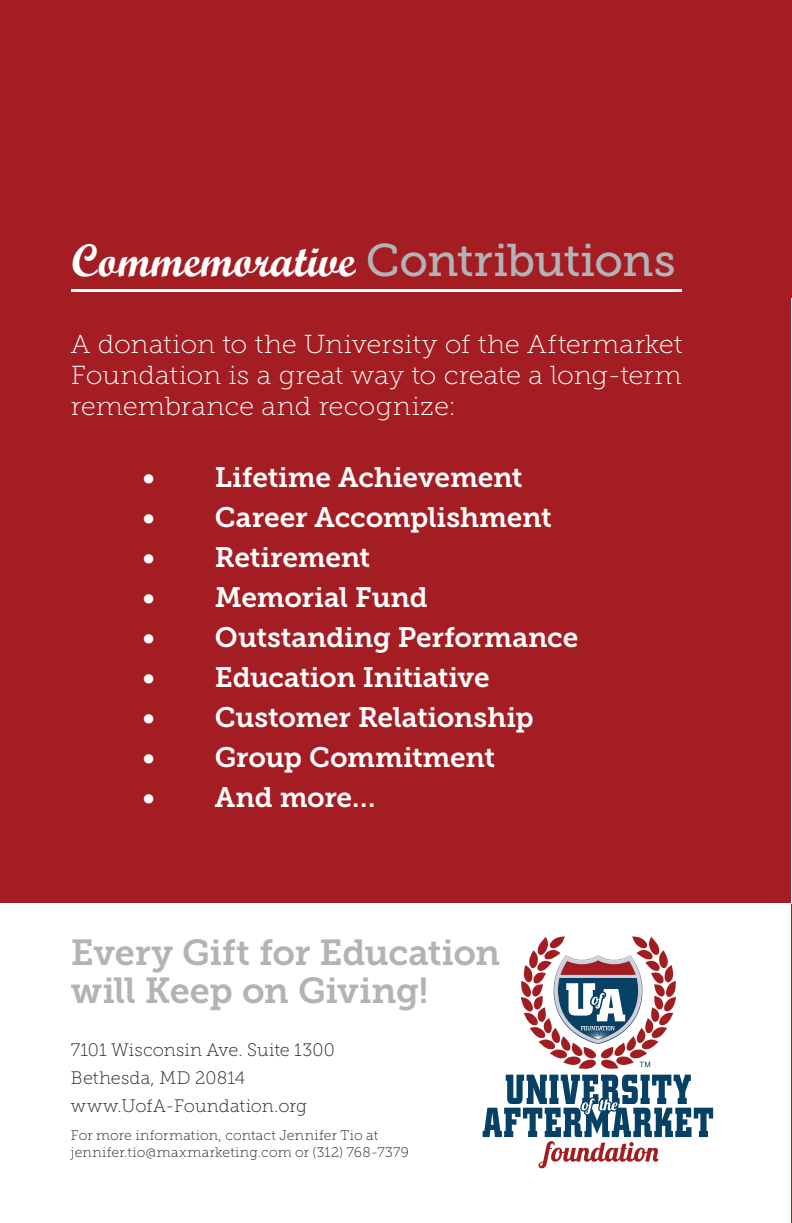
<style>
.page{position:relative;width:792px;height:1223px;background:#fff}
.page>*{position:absolute;margin:0;border:0;box-sizing:border-box;transform-origin:0 0}
.t1{font:45.6px "Script MT Bold";color:#fff}
.t2{font:36px/38px "Museo Slab 700";letter-spacing:-.01em;color:#b2b3b7}
.t3{font:28px "Museo Slab 700";letter-spacing:-.01em;color:#fff}
.t4{font:26px/31.2px "Museo Slab 100";letter-spacing:-.005em;color:#fff;text-align:justify;scale:1.05 1}
.t5{font:18px/28px "Museo Slab 100";letter-spacing:.005em;color:#231f20}
.t6{font:14px/16.8px "Museo Slab 100";letter-spacing:.015em;color:#231f20}
.s1{font-family:"Museo Slab 500";color:#b2b3b7}
</style>
<div class="page">
<div style="left:0;top:0;width:791px;height:1223px;background:#a31d22"></div>
<div style="left:0;top:903px;width:791px;height:320px;background:#fff"></div>
<hr style="left:791px;top:0;width:1px;height:1223px;background:#a31d22">
<hr style="left:791px;top:298px;width:1px;height:605px;background:#fff">
<svg style="left:482px;top:936px;width:231px;height:232px"></svg>
<hr style="left:71px;top:289px;width:610px;height:3px;background:#fff">
<h1 class="t1" style="left:72px;top:232px;width:605px">Commemorative <span class="s1">Contributions</span></h1>
<p class="t4" style="left:71px;top:329px;width:584px">A donation to the University of the Aftermarket Foundation is a great way to create a long-term remembrance and recognize:</p>
<p class="t3" style="left:143px;top:461px;width:381px">• Lifetime Achievement</p>
<p class="t3" style="left:143px;top:501px;width:410px">• Career Accomplishment</p>
<p class="t3" style="left:143px;top:541px;width:229px">• Retirement</p>
<p class="t3" style="left:143px;top:581px;width:286px">• Memorial Fund</p>
<p class="t3" style="left:143px;top:621px;width:437px">• Outstanding Performance</p>
<p class="t3" style="left:143px;top:661px;width:348px">• Education Initiative</p>
<p class="t3" style="left:143px;top:701px;width:392px">• Customer Relationship</p>
<p class="t3" style="left:143px;top:741px;width:354px">• Group Commitment</p>
<p class="t3" style="left:143px;top:781px;width:234px">• And more…</p>
<p class="t2" style="left:71px;top:933px;width:431px">Every Gift for Education will Keep on Giving!</p>
<p class="t5" style="left:71px;top:1036px;width:265px">7101 Wisconsin Ave. Suite 1300<br>Bethesda, MD 20814 www.UofA-Foundation.org</p>
<p class="t6" style="left:71px;top:1127px;width:339px">For more information, contact Jennifer Tio at jennifer.tio@maxmarketing.com or (312) 768-7379</p>
</div>
